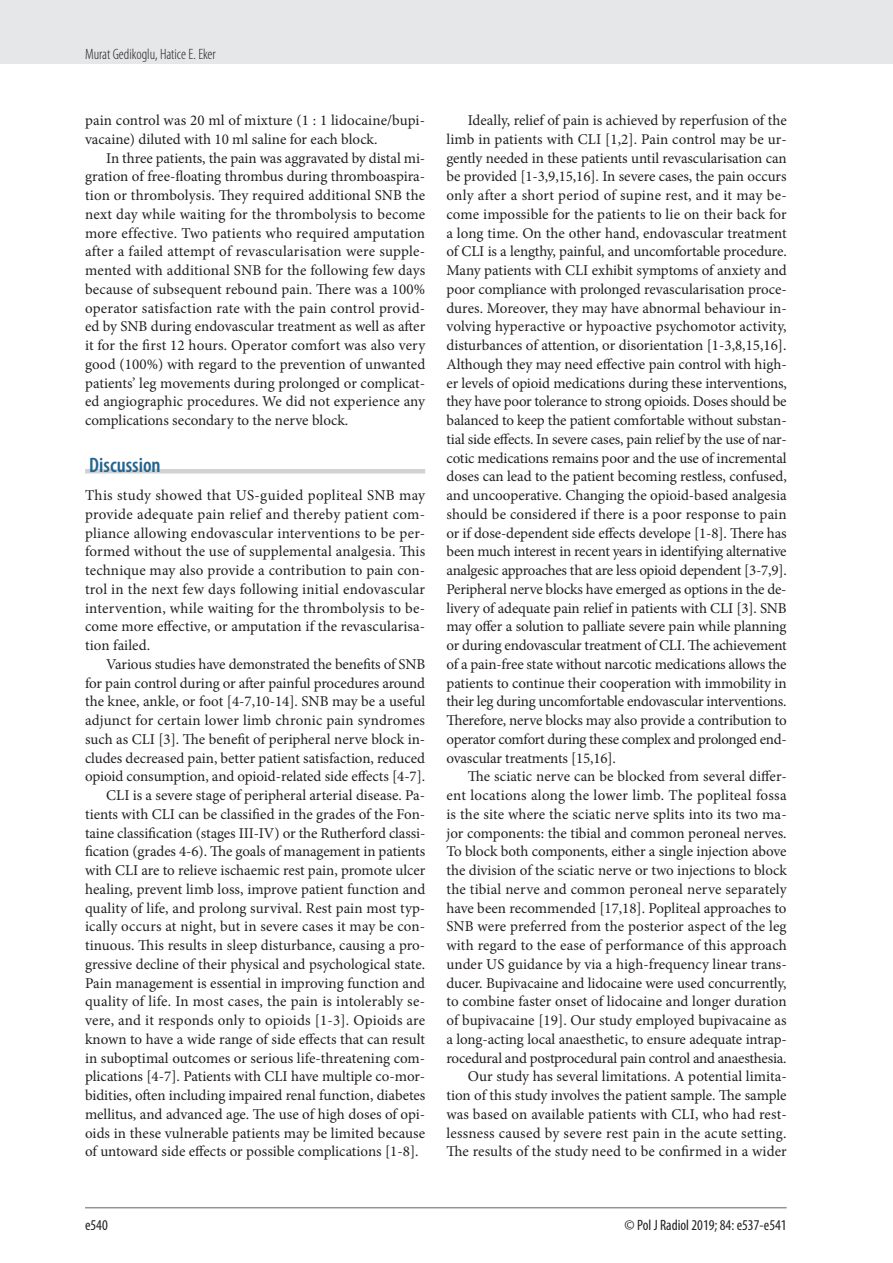
<style>
.page{position:relative;width:893px;height:1263px;background:#fff}
.page>*{position:absolute;margin:0;border:0;box-sizing:border-box;transform-origin:0 0}
.t1{font:600 condensed 21px "Myriad Pro";color:#24648f}
.t2{font:15px/18.8px "Minion Pro";color:#231f20;text-align:justify}
.t3{font:condensed 15px "Myriad Pro";color:#231f20}
.t4{font:300 condensed 15px "Myriad Pro";color:#231f20}
</style>
<div class="page">
<div style="left:0;top:0;width:893px;height:64px;background:#e6e7e9"></div>
<hr style="left:85px;top:1207px;width:702px;height:1px;background:#939598">
<hr style="left:85px;top:469px;width:340px;height:4px;background:#d1d2d4">
<p class="t4" style="left:85px;top:45px;width:132px">Murat Gedikoglu, Hatice E. Eker</p>
<p class="t2" style="left:85px;top:111px;width:340px">pain control was 20 ml of mixture (1 : 1 lidocaine/bupi&shy;vacaine) diluted with 10 ml saline for each block.</p>
<p class="t2" style="left:85px;top:148px;width:342px;text-indent:21px">In three patients, the pain was aggravated by distal mi&shy;gration of free-floating thrombus during thromboaspira&shy;tion or thrombolysis. They required additional SNB the next day while waiting for the thrombolysis to become more effective. Two patients who required amputation after a failed attempt of revascularisation were supple&shy;mented with additional SNB for the following few days because of subsequent rebound pain. There was a 100% operator satisfaction rate with the pain control provid&shy;ed by SNB during endovascular treatment as well as after it for the first 12 hours. Operator comfort was also very good (100%) with regard to the prevention of unwanted patients’ leg movements during prolonged or complicat&shy;ed angiographic procedures. We did not experience any complications secondary to the nerve block.</p>
<h1 class="t1" style="left:89px;top:452px;width:73px">Discussion</h1>
<p class="t2" style="left:85px;top:486px;width:342px">This study showed that US-guided popliteal SNB may provide adequate pain relief and thereby patient com&shy;pliance allowing endovascular interventions to be per&shy;formed without the use of supplemental analgesia. This technique may also provide a contribution to pain con&shy;trol in the next few days following initial endovascular intervention, while waiting for the thrombolysis to be&shy;come more effective, or amputation if the revascularisa&shy;tion failed.</p>
<p class="t2" style="left:106px;top:655px;width:320px">Various studies have demonstrated the benefits of SNB</p>
<p class="t2" style="left:85px;top:673px;width:342px">for pain control during or after painful procedures around</p>
<p class="t2" style="left:85px;top:692px;width:342px">the knee, ankle, or foot [4-7,10-14]. SNB may be a useful</p>
<p class="t2" style="left:85px;top:711px;width:342px">adjunct for certain lower limb chronic pain syndromes</p>
<p class="t2" style="left:85px;top:730px;width:342px">such as CLI [3]. The benefit of peripheral nerve block in-</p>
<p class="t2" style="left:85px;top:748px;width:342px">cludes decreased pain, better patient satisfaction, reduced</p>
<p class="t2" style="left:85px;top:767px;width:342px">opioid consumption, and opioid-related side effects [4-7].</p>
<p class="t2" style="left:106px;top:786px;width:320px">CLI is a severe stage of peripheral arterial disease. Pa-</p>
<p class="t2" style="left:85px;top:805px;width:342px">tients with CLI can be classified in the grades of the Fon-</p>
<p class="t2" style="left:85px;top:823px;width:342px">taine classification (stages III-IV) or the Rutherford classi-</p>
<p class="t2" style="left:85px;top:842px;width:342px">fication (grades 4-6). The goals of management in patients</p>
<p class="t2" style="left:85px;top:861px;width:342px">with CLI are to relieve ischaemic rest pain, promote ulcer</p>
<p class="t2" style="left:85px;top:880px;width:342px">healing, prevent limb loss, improve patient function and</p>
<p class="t2" style="left:85px;top:898px;width:342px">quality of life, and prolong survival. Rest pain most typ-</p>
<p class="t2" style="left:85px;top:917px;width:342px">ically occurs at night, but in severe cases it may be con-</p>
<p class="t2" style="left:85px;top:936px;width:342px">tinuous. This results in sleep disturbance, causing a pro-</p>
<p class="t2" style="left:85px;top:955px;width:342px">gressive decline of their physical and psychological state.</p>
<p class="t2" style="left:85px;top:973px;width:342px">Pain management is essential in improving function and</p>
<p class="t2" style="left:85px;top:992px;width:342px">quality of life. In most cases, the pain is intolerably se-</p>
<p class="t2" style="left:85px;top:1011px;width:342px">vere, and it responds only to opioids [1-3]. Opioids are</p>
<p class="t2" style="left:85px;top:1030px;width:342px">known to have a wide range of side effects that can result</p>
<p class="t2" style="left:85px;top:1048px;width:342px">in suboptimal outcomes or serious life-threatening com-</p>
<p class="t2" style="left:85px;top:1067px;width:342px">plications [4-7]. Patients with CLI have multiple co-mor-</p>
<p class="t2" style="left:85px;top:1086px;width:342px">bidities, often including impaired renal function, diabetes</p>
<p class="t2" style="left:85px;top:1105px;width:342px">mellitus, and advanced age. The use of high doses of opi-</p>
<p class="t2" style="left:85px;top:1123px;width:342px">oids in these vulnerable patients may be limited because</p>
<p class="t2" style="left:85px;top:1142px;width:335px">of untoward side effects or possible complications [1-8].</p>
<p class="t2" style="left:446px;top:111px;width:342px;text-indent:21px">Ideally, relief of pain is achieved by reperfusion of the limb in patients with CLI [1,2]. Pain control may be ur&shy;gently needed in these patients until revascularisation can be provided [1-3,9,15,16]. In severe cases, the pain occurs only after a short period of supine rest, and it may be&shy;come impossible for the patients to lie on their back for a long time. On the other hand, endovascular treatment of CLI is a lengthy, painful, and uncomfortable procedure.<br>Many patients with CLI exhibit symptoms of anxiety and poor compliance with prolonged revascularisation proce&shy;dures. Moreover, they may have abnormal behaviour in&shy;volving hyperactive or hypoactive psychomotor activity, disturbances of attention, or disorientation [1-3,8,15,16].<br>Although they may need effective pain control with high&shy;er levels of opioid medications during these interventions, they have poor tolerance to strong opioids. Doses should be balanced to keep the patient comfortable without substan&shy;tial side effects. In severe cases, pain relief by the use of nar&shy;cotic medications remains poor and the use of incremental doses can lead to the patient becoming restless, confused, and uncooperative. Changing the opioid-based analgesia should be considered if there is a poor response to pain or if dose-dependent side effects develope [1-8]. There has been much interest in recent years in identifying alternative analgesic approaches that are less opioid dependent [3-7,9].<br>Peripheral nerve blocks have emerged as options in the de&shy;livery of adequate pain relief in patients with CLI [3]. SNB may offer a solution to palliate severe pain while planning or during endovascular treatment of CLI. The achievement of a pain-free state without narcotic medications allows the patients to continue their cooperation with immobility in their leg during uncomfortable endovascular interventions.<br>Therefore, nerve blocks may also provide a contribution to operator comfort during these complex and prolonged end&shy;ovascular treatments [15,16].</p>
<p class="t2" style="left:446px;top:767px;width:342px;text-align:right">The sciatic nerve can be blocked from several differ&shy;ent locations along the lower limb. The popliteal fossa is the site where the sciatic nerve splits into its two ma&shy;jor components: the tibial and common peroneal nerves.<br>To block both components, either a single injection above the division of the sciatic nerve or two injections to block the tibial nerve and common peroneal nerve separately have been recommended [17,18]. Popliteal approaches to SNB were preferred from the posterior aspect of the leg with regard to the ease of performance of this approach under US guidance by via a high-frequency linear trans&shy;ducer. Bupivacaine and lidocaine were used concurrently, to combine faster onset of lidocaine and longer duration of bupivacaine [19]. Our study employed bupivacaine as a long-acting local anaesthetic, to ensure adequate intrap&shy;rocedural and postprocedural pain control and anaesthesia.<br>Our study has several limitations. A potential limita&shy;tion of this study involves the patient sample. The sample was based on available patients with CLI, who had rest&shy;lessness caused by severe rest pain in the acute setting.<br>The results of the study need to be confirmed in a wider</p>
<p class="t3" style="left:85px;top:1216px;width:24px">e540</p>
<p class="t3" style="left:625px;top:1216px;width:164px">© Pol J Radiol 2019; 84: e537-e541</p>
</div>
